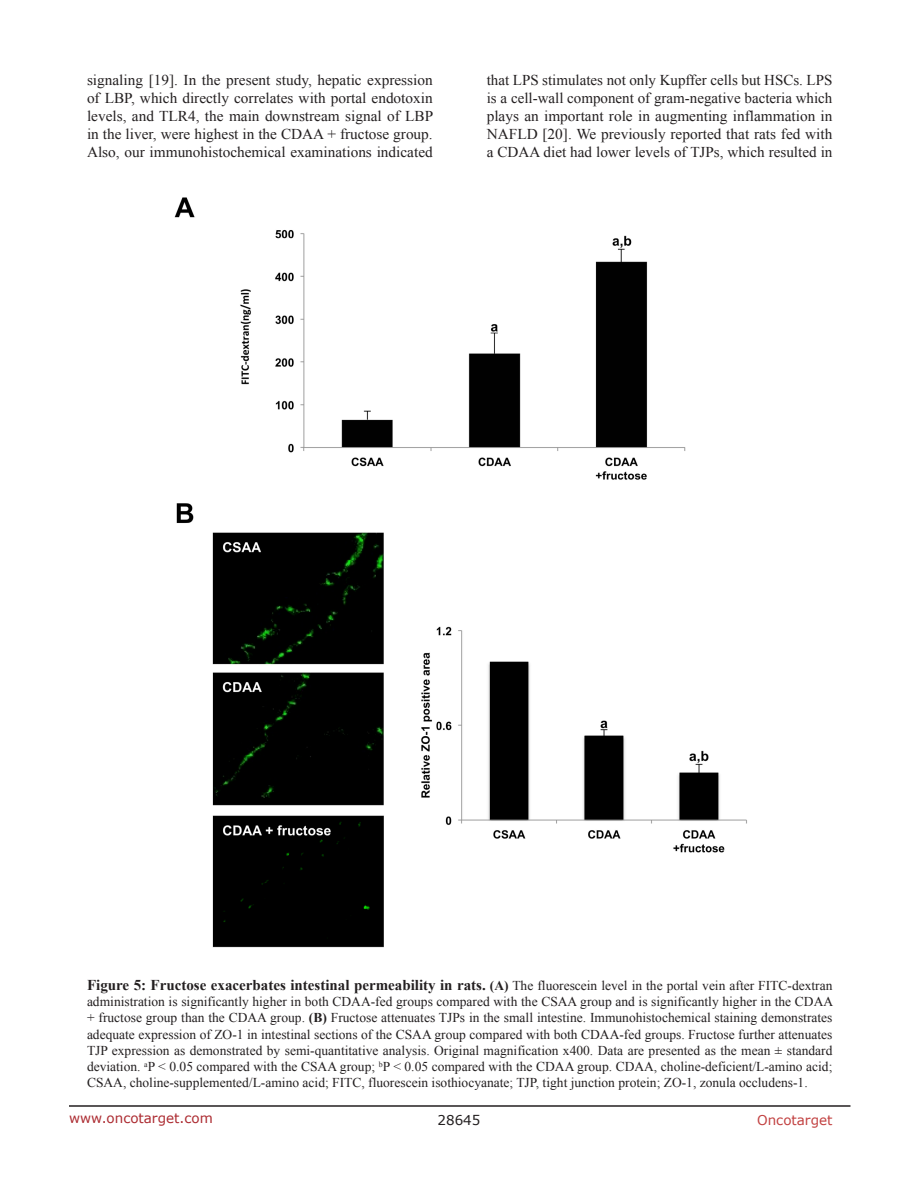
<style>
.page{position:relative;width:918px;height:1188px;background:#fff}
.page>*{position:absolute;margin:0;border:0;box-sizing:border-box;transform-origin:0 0}
.BodyText{font:15px/18px "Times New Roman";color:#231f20;text-align:justify}
.figuretext{font:700 15px "Times New Roman";color:#231f20}
.figuretext-2{font:13.5px/16.2px "Times New Roman";color:#231f20;text-align:justify}
.t1{font:13.5px "Verdana";color:#ac2b31}
.t2{font:13.5px "Verdana";color:#c24141}
.t3{font:13.5px "Verdana";color:#231f20}
.s1{font-size:13.5px}
.s2{font-weight:400;font-size:13.5px}
.s3{font-weight:700}
</style>
<div class="page">
<hr style="left:69px;top:1105px;width:781px;height:2px;background:#231f20">
<img style="left:174px;top:197px;width:573px;height:751px">
<p class="BodyText" style="left:87px;top:71px;width:348px">signaling [19]. In the present study, hepatic expression of LBP, which directly correlates with portal endotoxin levels, and TLR4, the main downstream signal of LBP in the liver, were highest in the CDAA + fructose group.<br>Also, our immunohistochemical examinations indicated</p>
<p class="BodyText" style="left:487px;top:71px;width:347px">that LPS stimulates not only Kupffer cells but HSCs. LPS is a cell-wall component of gram-negative bacteria which plays an important role in augmenting inflammation in NAFLD [20]. We previously reported that rats fed with a CDAA diet had lower levels of TJPs, which resulted in</p>
<p class="figuretext" style="left:87px;top:975px;width:747px">Figure 5: Fructose exacerbates intestinal permeability in rats. <span class="s1">(A)</span> <span class="s2">The fluorescein level in the portal vein after FITC-dextran</span></p>
<p class="figuretext-2" style="left:87px;top:993px;width:748px">administration is significantly higher in both CDAA-fed groups compared with the CSAA group and is significantly higher in the CDAA + fructose group than the CDAA group. <span class="s3">(B)</span> Fructose attenuates TJPs in the small intestine. Immunohistochemical staining demonstrates adequate expression of ZO-1 in intestinal sections of the CSAA group compared with both CDAA-fed groups. Fructose further attenuates TJP expression as demonstrated by semi-quantitative analysis. Original magnification x400. Data are presented as the mean ± standard deviation. <sup>a</sup>P &lt; 0.05 compared with the CSAA group; <sup>b</sup>P &lt; 0.05 compared with the CDAA group. CDAA, choline-deficient/L-amino acid; CSAA, choline-supplemented/L-amino acid; FITC, fluorescein isothiocyanate; TJP, tight junction protein; ZO-1, zonula occludens-1.</p>
<p class="t1" style="left:69px;top:1109px;width:145px">www.oncotarget.com</p>
<p class="t3" style="left:438px;top:1111px;width:44px">28645</p>
<p class="t2" style="left:757px;top:1111px;width:77px">Oncotarget</p>
</div>
